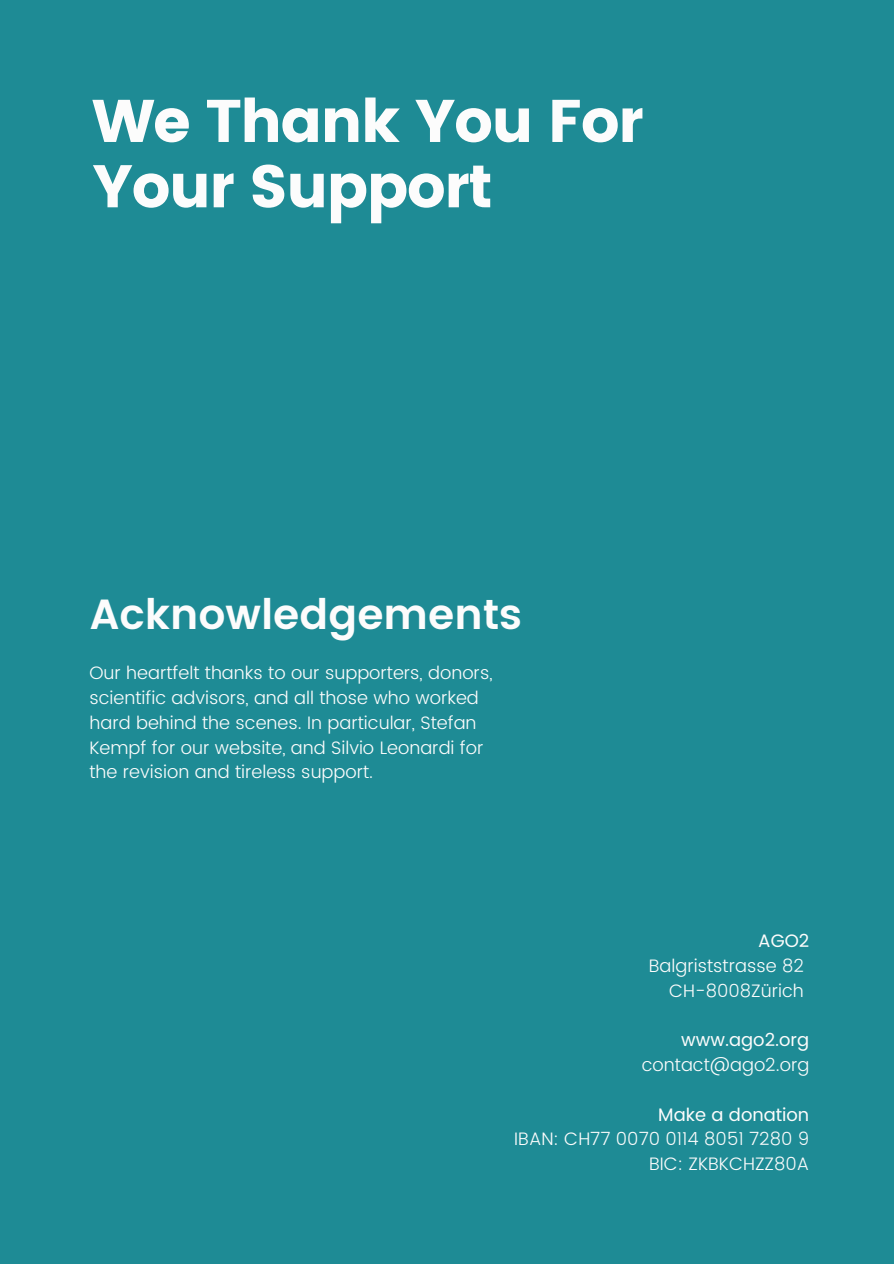
<style>
.page{position:relative;width:894px;height:1264px;background:#fff}
.page>*{position:absolute;margin:0;border:0;box-sizing:border-box;transform-origin:0 0}
.t1{font:60px/65.2px "Poppins";letter-spacing:-.03em;color:#fcfcfc}
.t2{font:600 42px "Poppins";color:#fcfcfc}
.t3{font:300 18px/24.8px "Poppins";color:#fcfcfc;text-align:right}
.t4{font:18px "Poppins";color:#fcfcfc}
</style>
<div class="page">
<div style="left:0;top:0;width:893px;height:1263px;background:#1e8b95"></div>
<h1 class="t1" style="left:92px;top:89px;width:553px">We Thank You For<br>Your Support</h1>
<h2 class="t2" style="left:90px;top:589px;width:433px">Acknowledgements</h2>
<p class="t3" style="left:89px;top:660px;width:404px;text-align:left">Our heartfelt thanks to our supporters, donors, scientific advisors, and all those who worked hard behind the scenes. In particular, Stefan Kempf for our website, and Silvio Leonardi for the revision and tireless support.</p>
<p class="t4" style="left:758px;top:930px;width:52px">AGO2</p>
<p class="t3" style="left:648px;top:953px;width:156px">Balgriststrasse 82<br>CH-8008Zürich</p>
<p class="t4" style="left:681px;top:1029px;width:129px">www.ago2.org</p>
<p class="t3" style="left:641px;top:1052px;width:169px">contact@ago2.org</p>
<p class="t4" style="left:658px;top:1103px;width:152px">Make a donation</p>
<p class="t3" style="left:514px;top:1126px;width:296px">IBAN: CH77 0070 0114 8051 7280 9<br>BIC: ZKBKCHZZ80A</p>
</div>
